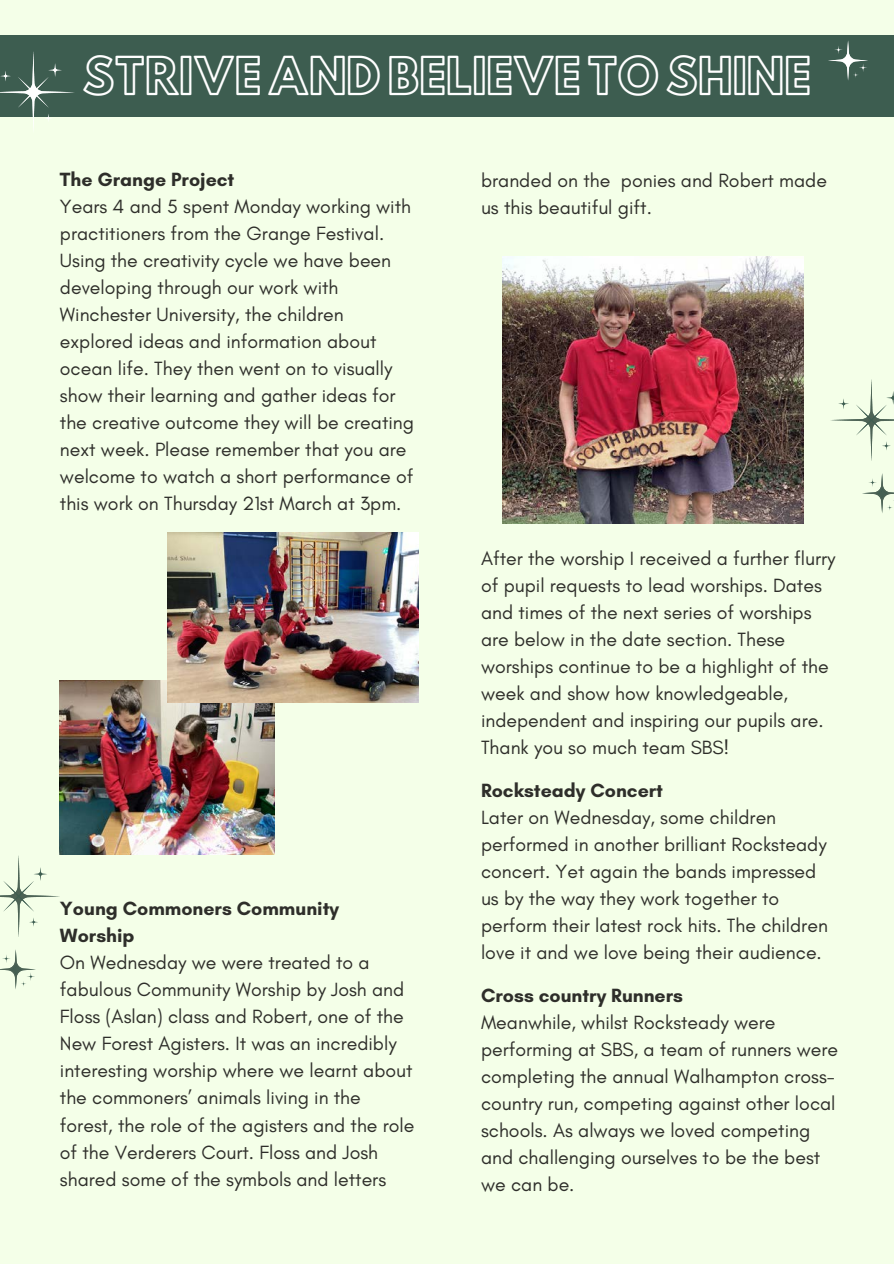
<style>
.page{position:relative;width:894px;height:1264px;background:#fff}
.page>*{position:absolute;margin:0;border:0;box-sizing:border-box;transform-origin:0 0}
.t1{font:45px "Hussar Ekologiczne 1";color:#fff}
.t2{font:19.5px/27px "Glacial Indifference";color:#2e2e2a}
.t3{font:700 19.5px/27px "Glacial Indifference";color:#2e2e2a}
</style>
<div class="page">
<div style="left:0;top:0;width:893px;height:1263px;background:#f4ffe8"></div>
<div style="left:0;top:36px;width:893px;height:81px;background:#3d5d50"></div>
<svg style="left:828px;top:41px;width:39px;height:39px"></svg>
<svg style="left:0;top:51px;width:74px;height:78px"></svg>
<svg style="left:830px;top:379px;width:63px;height:82px"></svg>
<svg style="left:862px;top:473px;width:31px;height:40px"></svg>
<svg style="left:0;top:855px;width:60px;height:82px"></svg>
<svg style="left:0;top:949px;width:36px;height:40px"></svg>
<img style="left:502px;top:257px;width:301px;height:266px">
<img style="left:60px;top:680px;width:215px;height:174px">
<img style="left:167px;top:532px;width:251px;height:170px">
<h1 class="t1" style="left:83px;top:58px;width:729px">STRIVE AND BELIEVE TO SHINE</h1>
<p class="t3" style="left:60px;top:166px;width:176px">The Grange Project</p>
<p class="t2" style="left:60px;top:193px;width:355px">Years 4 and 5 spent Monday working with practitioners from the Grange Festival.<br>Using the creativity cycle we have been developing through our work with Winchester University, the children explored ideas and information about ocean life. They then went on to visually show their learning and gather ideas for the creative outcome they will be creating next week. Please remember that you are welcome to watch a short performance of this work on Thursday 21st March at 3pm.</p>
<p class="t3" style="left:60px;top:895px;width:281px">Young Commoners Community<br>Worship</p>
<p class="t2" style="left:60px;top:949px;width:356px">On Wednesday we were treated to a fabulous Community Worship by Josh and Floss (Aslan) class and Robert, one of the New Forest Agisters. It was an incredibly interesting worship where we learnt about the commoners’ animals living in the forest, the role of the agisters and the role of the Verderers Court. Floss and Josh shared some of the symbols and letters</p>
<p class="t2" style="left:481px;top:166px;width:347px">branded on the ponies and Robert made us this beautiful gift.</p>
<p class="t2" style="left:481px;top:545px;width:356px">After the worship I received a further flurry of pupil requests to lead worships. Dates and times of the next series of worships are below in the date section. These worships continue to be a highlight of the week and show how knowledgeable, independent and inspiring our pupils are.<br>Thank you so much team SBS!</p>
<p class="t3" style="left:481px;top:777px;width:183px">Rocksteady Concert</p>
<p class="t2" style="left:481px;top:804px;width:348px">Later on Wednesday, some children performed in another brilliant Rocksteady concert. Yet again the bands impressed us by the way they work together to perform their latest rock hits. The children love it and we love being their audience.</p>
<p class="t3" style="left:481px;top:982px;width:203px">Cross country Runners</p>
<p class="t2" style="left:481px;top:1009px;width:358px">Meanwhile, whilst Rocksteady were performing at SBS, a team of runners were completing the annual Walhampton cross&shy;country run, competing against other local schools. As always we loved competing and challenging ourselves to be the best we can be.</p>
</div>
